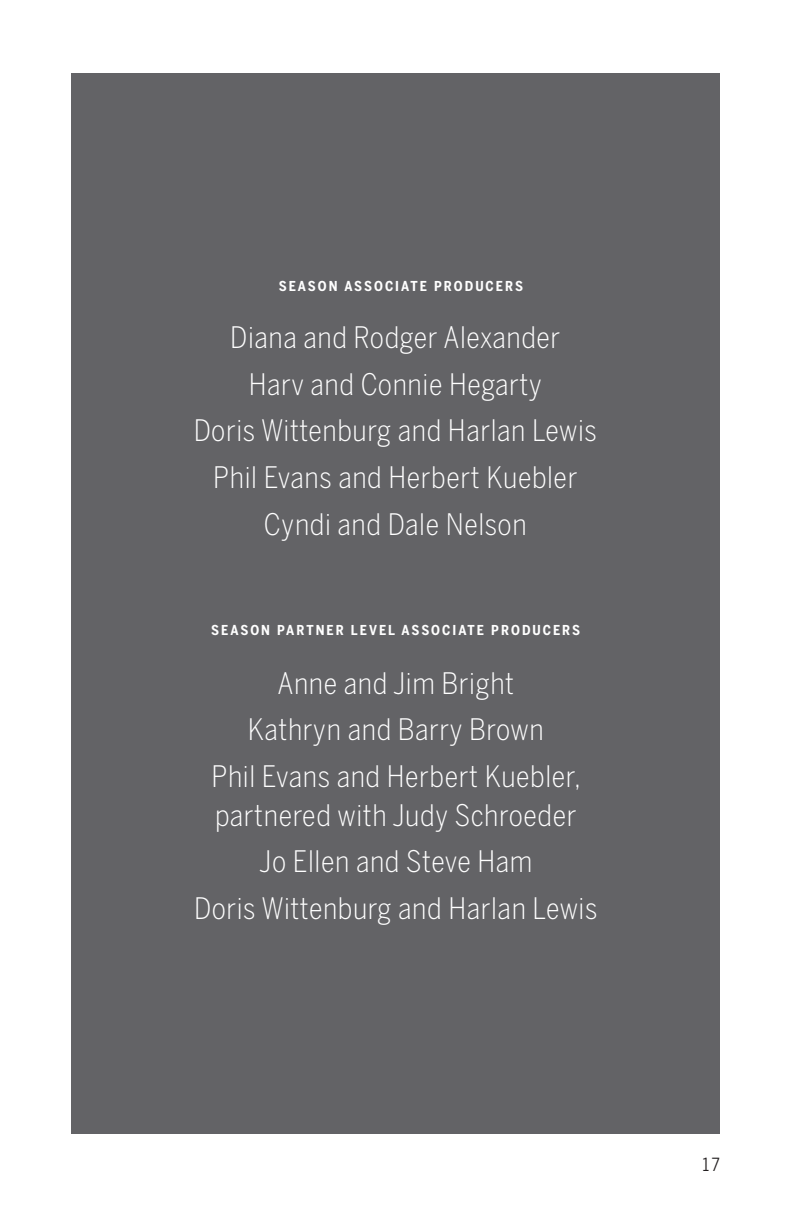
<style>
.page{position:relative;width:792px;height:1224px;background:#fff}
.page>*{position:absolute;margin:0;border:0;box-sizing:border-box;transform-origin:0 0}
.t1{font:300 29.4px/46.6px "Benton Sans Cond";letter-spacing:.02em;color:#fff;text-align:center}
.t2{font:18px "Benton Sans Cond";color:#231f20}
.t3{font:700 13.6px "Benton Sans Cond";letter-spacing:.15em;color:#fff}
</style>
<div class="page">
<div style="left:72px;top:73px;width:648px;height:1061px;background:#636366"></div>
<p class="t3" style="left:279px;top:278px;width:246px">SEASON ASSOCIATE PRODUCERS</p>
<p class="t1" style="left:194px;top:314px;width:405px">Diana and Rodger Alexander<br>Harv and Connie Hegarty<br>Doris Wittenburg and Harlan Lewis<br>Phil Evans and Herbert Kuebler<br>Cyndi and Dale Nelson</p>
<p class="t3" style="left:211px;top:621px;width:371px">SEASON PARTNER LEVEL ASSOCIATE PRODUCERS</p>
<p class="t1" style="left:212px;top:660px;width:371px">Anne and Jim Bright<br>Kathryn and Barry Brown<br>Phil Evans and Herbert Kuebler,</p>
<p class="t1" style="left:194px;top:791px;width:405px">partnered with Judy Schroeder<br>Jo Ellen and Steve Ham<br>Doris Wittenburg and Harlan Lewis</p>
<p class="t2" style="left:702px;top:1154px;width:19px">17</p>
</div>
